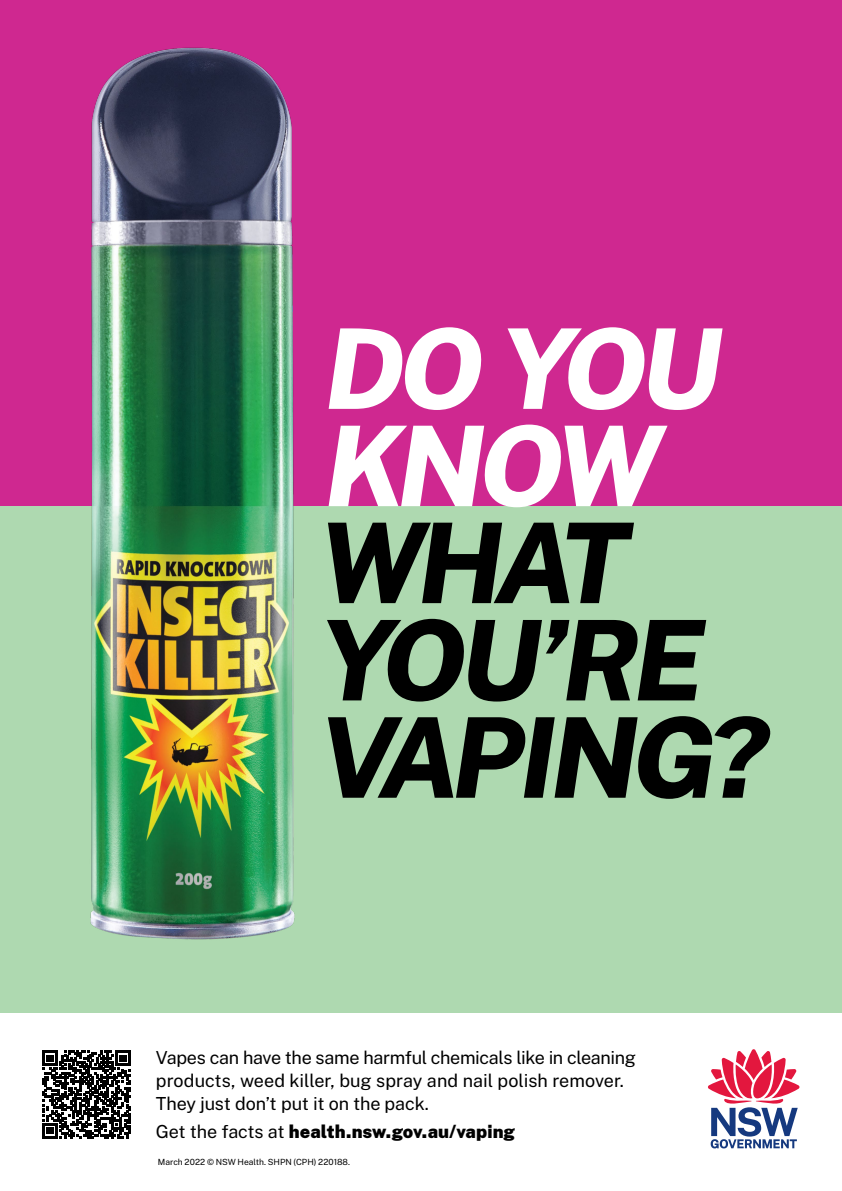
<style>
.page{position:relative;width:842px;height:1191px;background:#fff}
.page>*{position:absolute;margin:0;border:0;box-sizing:border-box;transform-origin:0 0}
.t1{font:italic 800 111.3px/97.3px "Public Sans";letter-spacing:-.07em;color:#000}
.t2{font:italic 800 111.3px/97.3px "Public Sans";letter-spacing:-.065em;color:#fff}
.t3{font:18px/23px "Public Sans";letter-spacing:-.015em;color:#000}
.t4{font:900 18px "Public Sans";color:#000}
.t5{font:8.5px "Public Sans";letter-spacing:-.005em;color:#000}
.s1{font-weight:400}
</style>
<div class="page">
<svg style="left:708px;top:1049px;width:91px;height:99px"></svg>
<svg style="left:43px;top:1050px;width:87px;height:88px"></svg>
<div style="left:0;top:0;width:842px;height:506px;background:#cf2890"></div>
<div style="left:0;top:506px;width:842px;height:506px;background:#aed9b0"></div>
<img style="left:90px;top:47px;width:205px;height:893px">
<h1 class="t2" style="left:324px;top:312px;width:399px">DO YOU<br>KNOW</h1>
<h1 class="t1" style="left:319px;top:506px;width:451px">WHAT<br>YOU’RE<br>VAPING?</h1>
<p class="t3" style="left:156px;top:1044px;width:481px">Vapes can have the same harmful chemicals like in cleaning products, weed killer, bug spray and nail polish remover.<br>They just don’t put it on the pack.</p>
<p class="t4" style="left:156px;top:1118px;width:361px"><span class="s1">Get the facts at</span> health.nsw.gov.au/vaping</p>
<p class="t5" style="left:158px;top:1155px;width:194px">March 2022 © NSW Health. SHPN (CPH) 220188.</p>
</div>
